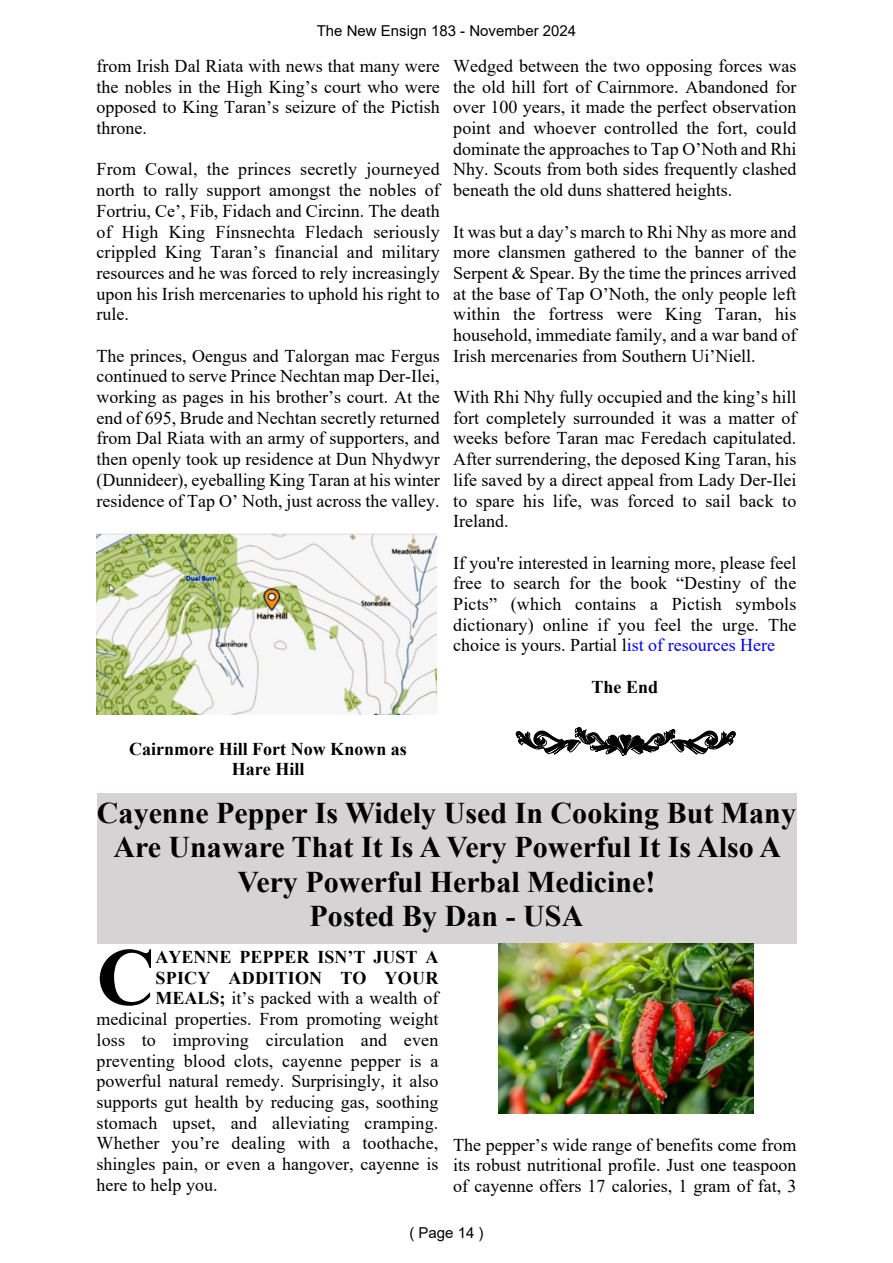
<style>
.page{position:relative;width:893px;height:1263px;background:#fff}
.page>*{position:absolute;margin:0;border:0;box-sizing:border-box;transform-origin:0 0}
.t1{font:700 81.6px "Times New Roman";color:#000}
.t2{font:700 30px/34.5px "Times New Roman";color:#000;text-align:center}
.t3{font:18px/20.7px "Times New Roman";color:#000;text-align:justify}
.t4{font:700 18px/20.7px "Times New Roman";color:#000;text-align:center}
.t5{font:15px "Arial";color:#000}
.s1{color:#00f}
.s2{font-weight:700}
</style>
<div class="page">
<img style="left:97px;top:533px;width:340px;height:181px">
<svg style="left:515px;top:727px;width:221px;height:29px"></svg>
<div style="left:97px;top:793px;width:699px;height:150px;background:#d5d3d4"></div>
<img style="left:498px;top:943px;width:256px;height:171px">
<p class="t5" style="left:317px;top:25px;width:261px">The New Ensign 183 - November 2024</p>
<p class="t3" style="left:97px;top:57px;width:345px">from Irish Dal Riata with news that many were the nobles in the High King’s court who were opposed to King Taran’s seizure of the Pictish throne.</p>
<p class="t3" style="left:97px;top:161px;width:345px">From Cowal, the princes secretly journeyed north to rally support amongst the nobles of Fortriu, Ce’, Fib, Fidach and Circinn. The death of High King Fínsnechta Fledach seriously crippled King Taran’s financial and military resources and he was forced to rely increasingly upon his Irish mercenaries to uphold his right to rule.</p>
<p class="t3" style="left:97px;top:347px;width:345px">The princes, Oengus and Talorgan mac Fergus continued to serve Prince Nechtan map Der-Ilei, working as pages in his brother’s court. At the end of 695, Brude and Nechtan secretly returned from Dal Riata with an army of supporters, and then openly took up residence at Dun Nhydwyr (Dunnideer), eyeballing King Taran at his winter residence of Tap O’ Noth, just across the valley.</p>
<p class="t3" style="left:453px;top:57px;width:345px">Wedged between the two opposing forces was the old hill fort of Cairnmore. Abandoned for over 100 years, it made the perfect observation point and whoever controlled the fort, could dominate the approaches to Tap O’Noth and Rhi Nhy. Scouts from both sides frequently clashed beneath the old duns shattered heights.</p>
<p class="t3" style="left:453px;top:223px;width:345px">It was but a day’s march to Rhi Nhy as more and more clansmen gathered to the banner of the Serpent &amp; Spear. By the time the princes arrived at the base of Tap O’Noth, the only people left within the fortress were King Taran, his household, immediate family, and a war band of Irish mercenaries from Southern Ui’Niell.</p>
<p class="t3" style="left:453px;top:388px;width:345px">With Rhi Nhy fully occupied and the king’s hill fort completely surrounded it was a matter of weeks before Taran mac Feredach capitulated.<br>After surrendering, the deposed King Taran, his life saved by a direct appeal from Lady Der-Ilei to spare his life, was forced to sail back to Ireland.</p>
<p class="t3" style="left:453px;top:554px;width:345px">If you're interested in learning more, please feel free to search for the book “Destiny of the Picts” (which contains a Pictish symbols dictionary) online if you feel the urge. The choice is yours. Partial l<span class="s1">ist of resources Here</span></p>
<p class="t4" style="left:592px;top:678px;width:68px">The End</p>
<p class="t4" style="left:129px;top:740px;width:279px">Cairnmore Hill Fort Now Known as<br>Hare Hill</p>
<h2 class="t2" style="left:97px;top:799px;width:701px">Cayenne Pepper Is Widely Used In Cooking But Many Are Unaware That It Is A Very Powerful It Is Also A Very Powerful Herbal Medicine!<br>Posted By Dan - USA</h2>
<h1 class="t1" style="left:97px;top:949px;width:60px">C</h1>
<p class="t4" style="left:155px;top:948px;width:284px">AYENNE PEPPER ISN’T JUST A</p>
<p class="t4" style="left:155px;top:969px;width:284px">SPICY ADDITION TO YOUR</p>
<p class="t3" style="left:155px;top:990px;width:284px"><span class="s2">MEALS;</span> it’s packed with a wealth of</p>
<p class="t3" style="left:97px;top:1010px;width:343px">medicinal properties. From promoting weight</p>
<p class="t3" style="left:97px;top:1031px;width:343px">loss to improving circulation and even</p>
<p class="t3" style="left:97px;top:1052px;width:343px">preventing blood clots, cayenne pepper is a</p>
<p class="t3" style="left:97px;top:1072px;width:343px">powerful natural remedy. Surprisingly, it also</p>
<p class="t3" style="left:97px;top:1093px;width:343px">supports gut health by reducing gas, soothing</p>
<p class="t3" style="left:97px;top:1114px;width:343px">stomach upset, and alleviating cramping.</p>
<p class="t3" style="left:97px;top:1135px;width:343px">Whether you’re dealing with a toothache,</p>
<p class="t3" style="left:97px;top:1155px;width:343px">shingles pain, or even a hangover, cayenne is</p>
<p class="t3" style="left:97px;top:1176px;width:123px">here to help you.</p>
<p class="t3" style="left:453px;top:1136px;width:345px">The pepper’s wide range of benefits come from its robust nutritional profile. Just one teaspoon of cayenne offers 17 calories, 1 gram of fat, 3</p>
<p class="t5" style="left:409px;top:1227px;width:76px">( Page 14 )</p>
</div>
